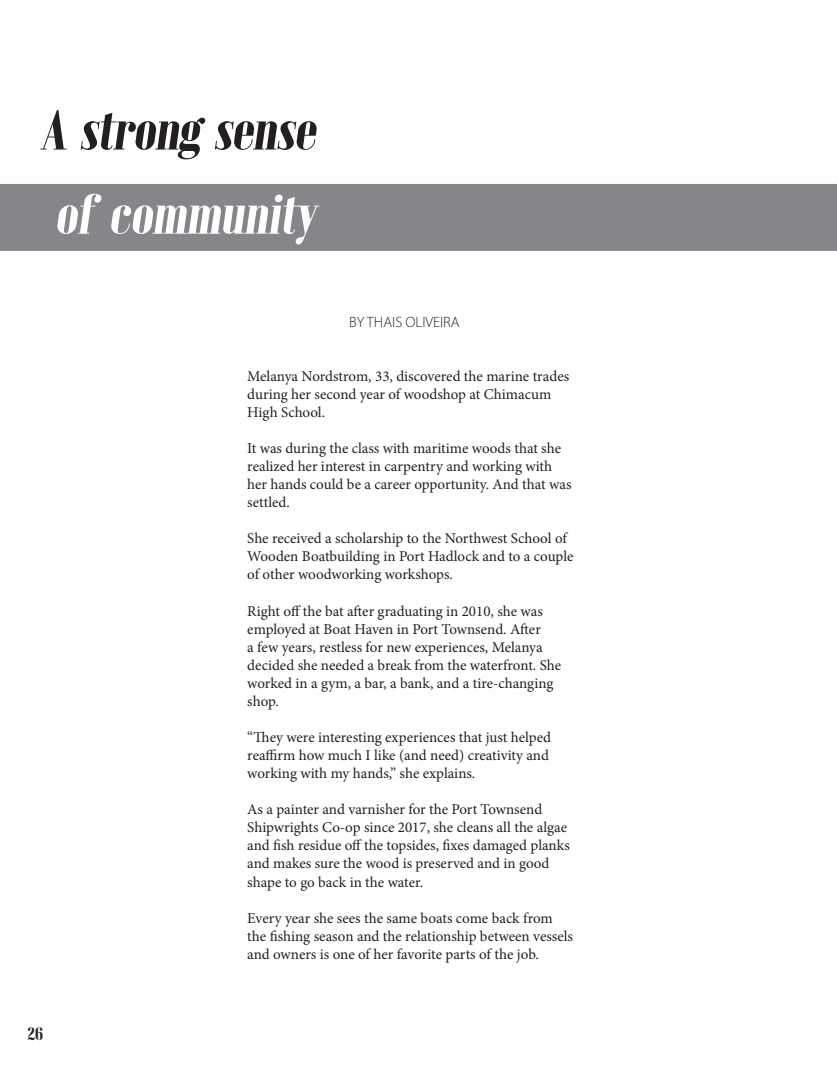
<style>
.page{position:relative;width:837px;height:1067px;background:#fff}
.page>*{position:absolute;margin:0;border:0;box-sizing:border-box;transform-origin:0 0}
.t1{font:900 56.55px "Emberly";color:#231f20}
.t2{font:900 56.55px "Emberly";color:#fff}
.t3{font:900 18px "Emberly";color:#231f20}
.t4{font:15px/18px "Minion Pro";letter-spacing:-.005em;color:#231f20}
.t5{font:300 15px "Myriad Pro";color:#231f20}
</style>
<div class="page">
<div style="left:0;top:184px;width:837px;height:67px;background:#848689"></div>
<h1 class="t1" style="left:39px;top:101px;width:286px">A strong sense</h1>
<h1 class="t2" style="left:54px;top:185px;width:272px">of community</h1>
<p class="t5" style="left:349px;top:313px;width:112px">BY THAIS OLIVEIRA</p>
<p class="t3" style="left:27px;top:1024px;width:17px">26</p>
<p class="t4" style="left:247px;top:367px;width:323px">Melanya Nordstrom, 33, discovered the marine trades during her second year of woodshop at Chimacum<br>High School.</p>
<p class="t4" style="left:247px;top:439px;width:326px">It was during the class with maritime woods that she realized her interest in carpentry and working with her hands could be a career opportunity. And that was settled.</p>
<p class="t4" style="left:247px;top:529px;width:328px">She received a scholarship to the Northwest School of<br>Wooden Boatbuilding in Port Hadlock and to a couple of other woodworking workshops.</p>
<p class="t4" style="left:247px;top:602px;width:315px">Right off the bat after graduating in 2010, she was employed at Boat Haven in Port Townsend. After<br>a few years, restless for new experiences, Melanya decided she needed a break from the waterfront. She worked in a gym, a bar, a bank, and a tire-changing shop.</p>
<p class="t4" style="left:247px;top:728px;width:305px">“They were interesting experiences that just helped reaffirm how much I like (and need) creativity and working with my hands,” she explains.</p>
<p class="t4" style="left:247px;top:800px;width:324px">As a painter and varnisher for the Port Townsend Shipwrights Co-op since 2017, she cleans all the algae and fish residue off the topsides, fixes damaged planks and makes sure the wood is preserved and in good shape to go back in the water.</p>
<p class="t4" style="left:247px;top:909px;width:327px">Every year she sees the same boats come back from the fishing season and the relationship between vessels and owners is one of her favorite parts of the job.</p>
</div>
